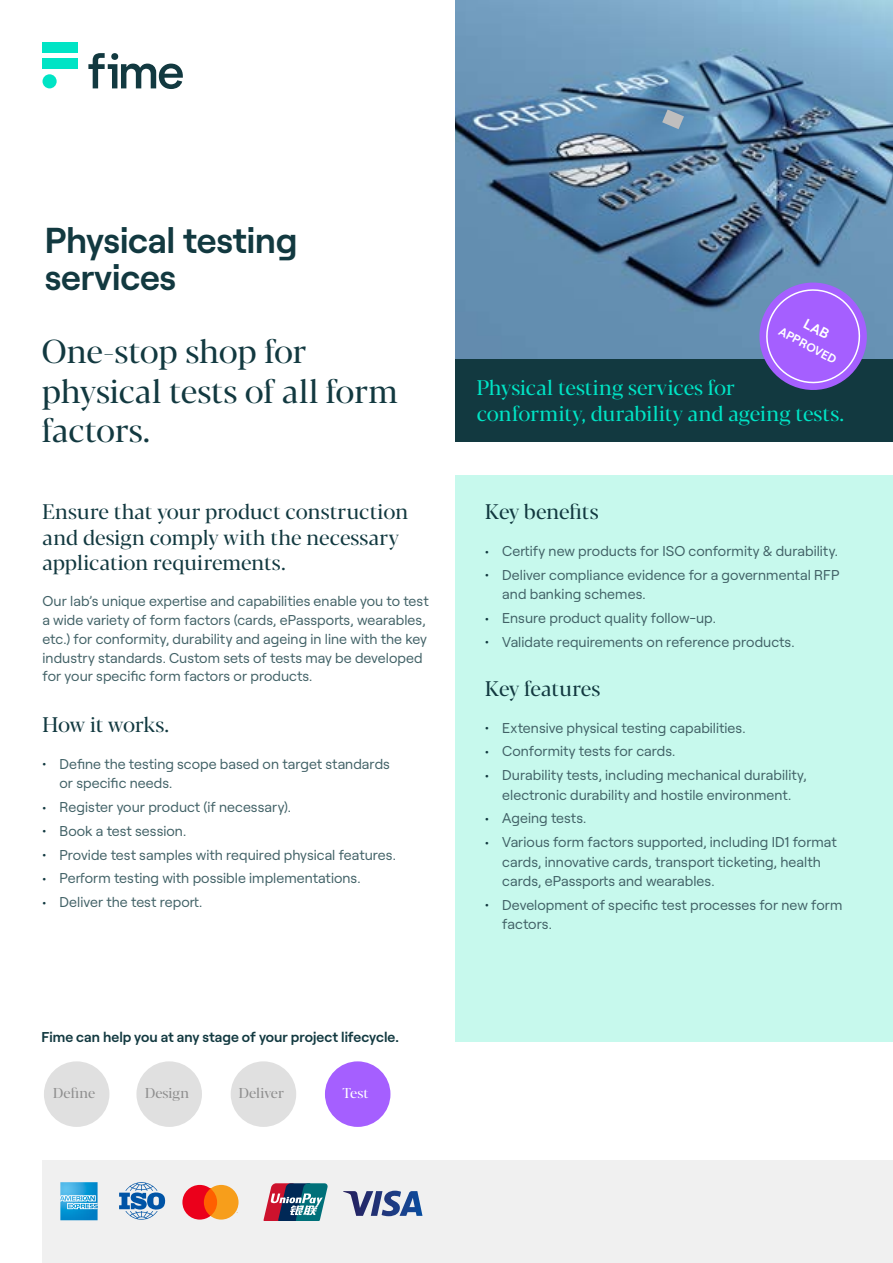
<style>
.page{position:relative;width:893px;height:1263px;background:#fff}
.page>*{position:absolute;margin:0;border:0;box-sizing:border-box;transform-origin:0 0}
.t1{font:600 36px/37.5px "Roobert";letter-spacing:-.005em;color:#123940}
.t2{font:33px/39.6px "Blacker Pro Dis";letter-spacing:-.01em;color:#123940}
.t3{font:21px/25.5px "Blacker Pro Dis";letter-spacing:-.005em;color:#123940}
.t4{font:21px/25.5px "Blacker Pro Dis";color:#00e4c5}
.t5{font:14.25px/19.5px "Roobert";letter-spacing:.005em;color:#416166}
.t6{font:600 14.25px "Roobert";color:#123940}
.t7{font:14.25px "Blacker Pro Dis";color:#8f8f8f}
.t8{font:14.25px "Blacker Pro Dis";color:#fff}
.t9{font:600 12px "Roobert";color:#fff}
.s1{color:#123940}
</style>
<div class="page">
<div style="left:43px;top:58px;width:35px;height:11px;background:#00e4c5"></div>
<div style="left:43px;top:43px;width:35px;height:10px;background:#00e4c5"></div>
<div style="left:43px;top:74px;width:14px;height:14px;background:#00e4c5;border-radius:50%"></div>
<svg style="left:88px;top:53px;width:95px;height:36px"></svg>
<div style="left:42px;top:1161px;width:851px;height:102px;background:#f0f0f0"></div>
<img style="left:455px;top:0;width:438px;height:359px">
<div style="left:455px;top:475px;width:438px;height:567px;background:#c7f9ed"></div>
<div style="left:455px;top:359px;width:438px;height:83px;background:#123940"></div>
<svg style="left:662px;top:109px;width:22px;height:20px"></svg>
<img style="left:60px;top:1182px;width:38px;height:38px">
<svg style="left:60px;top:1195px;width:38px;height:14px"></svg>
<svg style="left:264px;top:1183px;width:64px;height:37px"></svg>
<svg style="left:119px;top:1182px;width:47px;height:38px"></svg>
<svg style="left:182px;top:1185px;width:57px;height:34px;background:#f26a39"></svg>
<svg style="left:343px;top:1191px;width:79px;height:25px"></svg>
<div style="left:44px;top:1061px;width:65px;height:66px;background:#e0e0e0;border-radius:50%"></div>
<div style="left:136px;top:1061px;width:66px;height:66px;background:#e0e0e0;border-radius:50%"></div>
<div style="left:231px;top:1061px;width:65px;height:66px;background:#e0e0e0;border-radius:50%"></div>
<div style="left:325px;top:1061px;width:65px;height:66px;background:#a55fff;border-radius:50%"></div>
<svg style="left:752px;top:275px;width:122px;height:115px;background:#876bd7"></svg>
<h1 class="t1" style="left:45px;top:218px;width:254px">Physical testing services</h1>
<h2 class="t2" style="left:42px;top:331px;width:358px">One-stop shop for physical tests of all form factors.</h2>
<h3 class="t3" style="left:43px;top:499px;width:367px">Ensure that your product construction and design comply with the necessary application requirements.</h3>
<p class="t5" style="left:43px;top:591px;width:388px;line-height:18.8px">Our lab’s unique expertise and capabilities enable you to test a wide variety of form factors (cards, ePassports, wearables, etc.) for conformity, durability and ageing in line with the key industry standards. Custom sets of tests may be developed for your specific form factors or products.</p>
<h3 class="t3" style="left:43px;top:711px;width:128px">How it works.</h3>
<p class="t5" style="left:60px;top:753px;width:332px;text-indent:-17px"><span class="s1">•</span> Define the testing scope based on target standards or specific needs.</p>
<p class="t5" style="left:43px;top:796px;width:250px"><span class="s1">•</span> Register your product (if necessary).</p>
<p class="t5" style="left:43px;top:820px;width:145px"><span class="s1">•</span> Book a test session.</p>
<p class="t5" style="left:43px;top:844px;width:355px"><span class="s1">•</span> Provide test samples with required physical features.</p>
<p class="t5" style="left:43px;top:867px;width:320px"><span class="s1">•</span> Perform testing with possible implementations.</p>
<p class="t5" style="left:43px;top:891px;width:161px"><span class="s1">•</span> Deliver the test report.</p>
<p class="t6" style="left:41px;top:1025px;width:359px">Fime can help you at any stage of your project lifecycle.</p>
<p class="t7" style="left:53px;top:1084px;width:43px">Define</p>
<p class="t7" style="left:145px;top:1084px;width:46px">Design</p>
<p class="t7" style="left:239px;top:1084px;width:47px">Deliver</p>
<p class="t8" style="left:343px;top:1084px;width:28px">Test</p>
<p class="t9" style="left:784px;top:322px;width:65px;rotate:28deg">APPROVED</p>
<h3 class="t4" style="left:477px;top:375px;width:369px">Physical testing services for conformity, durability and ageing tests.</h3>
<h3 class="t3" style="left:485px;top:499px;width:115px">Key benefits</h3>
<p class="t5" style="left:485px;top:540px;width:354px"><span class="s1">•</span> Certify new products for ISO conformity &amp; durability.</p>
<p class="t5" style="left:502px;top:564px;width:339px;text-indent:-17px"><span class="s1">•</span> Deliver compliance evidence for a governmental RFP and banking schemes.</p>
<p class="t5" style="left:485px;top:607px;width:232px"><span class="s1">•</span> Ensure product quality follow-up.</p>
<p class="t5" style="left:485px;top:631px;width:311px"><span class="s1">•</span> Validate requirements on reference products.</p>
<h3 class="t3" style="left:485px;top:675px;width:116px">Key features</h3>
<p class="t5" style="left:485px;top:717px;width:262px"><span class="s1">•</span> Extensive physical testing capabilities.</p>
<p class="t5" style="left:485px;top:740px;width:192px"><span class="s1">•</span> Conformity tests for cards.</p>
<p class="t5" style="left:485px;top:764px;width:323px;text-align:center"><span class="s1">•</span> Durability tests, including mechanical durability, electronic durability and hostile environment.</p>
<p class="t5" style="left:485px;top:807px;width:103px"><span class="s1">•</span> Ageing tests.</p>
<p class="t5" style="left:502px;top:831px;width:336px;text-indent:-17px"><span class="s1">•</span> Various form factors supported, including ID1 format cards, innovative cards, transport ticketing, health cards, ePassports and wearables.</p>
<p class="t5" style="left:502px;top:894px;width:342px;text-indent:-17px"><span class="s1">•</span> Development of specific test processes for new form factors.</p>
</div>
